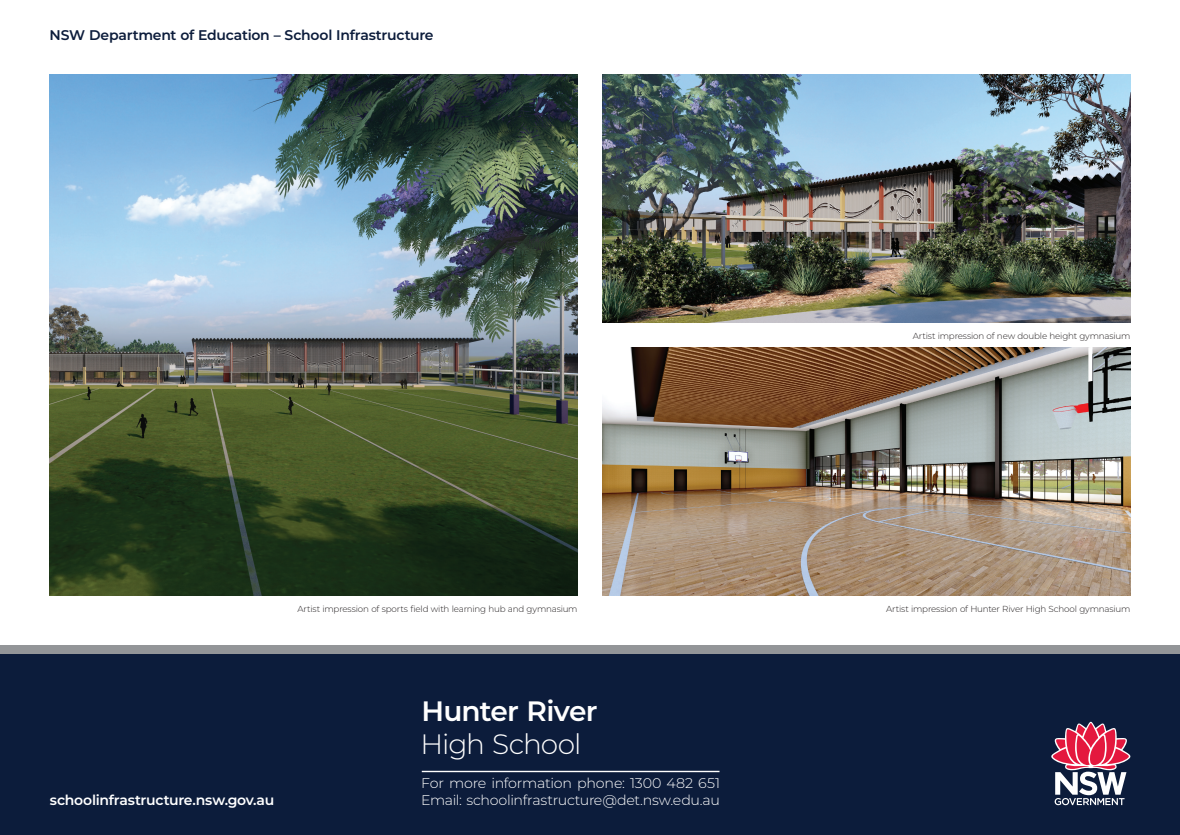
<style>
.page{position:relative;width:1180px;height:835px;background:#fff}
.page>*{position:absolute;margin:0;border:0;box-sizing:border-box;transform-origin:0 0}
.t1{font:600 28px "Montserrat";letter-spacing:-.025em;color:#fff}
.t2{font:300 28px "Montserrat";letter-spacing:-.035em;color:#fff}
.t3{font:300 14px/16.8px "Montserrat";letter-spacing:-.02em;color:#fff}
.t4{font:600 14px "Montserrat";letter-spacing:-.015em;color:#0c1c3b}
.t5{font:600 14px "Montserrat";letter-spacing:-.015em;color:#fff}
.t6{font:300 8.75px "Montserrat";letter-spacing:-.02em;color:#231f20}
</style>
<div class="page">
<div style="left:0;top:650px;width:1180px;height:184px;background:#0c1c3b"></div>
<hr style="left:422px;top:770px;width:297px;height:2px;background:#fff">
<div style="left:0;top:645px;width:1180px;height:8px;background:#939598"></div>
<svg style="left:1051px;top:721px;width:79px;height:84px"></svg>
<img style="left:50px;top:74px;width:527px;height:521px">
<img style="left:602px;top:74px;width:528px;height:248px">
<img style="left:602px;top:347px;width:528px;height:248px">
<h2 class="t4" style="left:49px;top:25px;width:386px">NSW Department of Education – School Infrastructure</h2>
<p class="t6" style="left:297px;top:603px;width:282px">Artist impression of sports field with learning hub and gymnasium</p>
<h2 class="t5" style="left:50px;top:790px;width:226px">schoolinfrastructure.nsw.gov.au</h2>
<h1 class="t1" style="left:421px;top:691px;width:178px">Hunter River</h1>
<h1 class="t2" style="left:421px;top:725px;width:162px">High School</h1>
<h2 class="t3" style="left:421px;top:774px;width:300px">For more information phone: 1300 482 651<br>Email: schoolinfrastructure@det.nsw.edu.au</h2>
<p class="t6" style="left:913px;top:329px;width:219px">Artist impression of new double height gymnasium</p>
<p class="t6" style="left:886px;top:603px;width:246px">Artist impression of Hunter River High School gymnasium</p>
</div>
